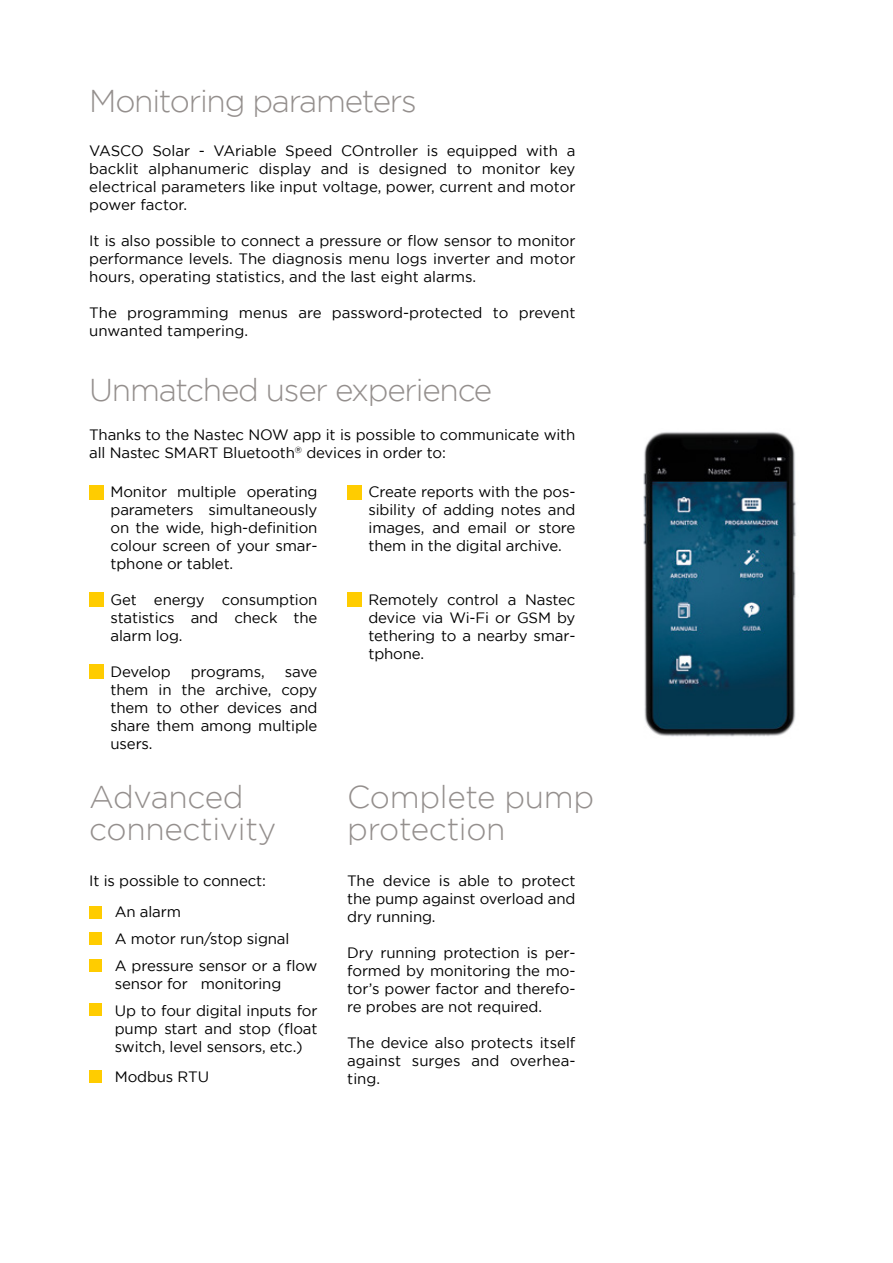
<style>
.page{position:relative;width:893px;height:1263px;background:#fff}
.page>*{position:absolute;margin:0;border:0;box-sizing:border-box;transform-origin:0 0}
.t1{font:300 31.5px "Gotham";letter-spacing:-.04em;color:#948f8d}
.t2{font:300 31.5px/31.5px "Gotham";letter-spacing:-.01em;color:#948f8d}
.t3{font:15px/18px "Gotham";letter-spacing:-.01em;color:#000;text-align:justify}
</style>
<div class="page">
<div style="left:89px;top:906px;width:13px;height:12px;background:#fc0"></div>
<div style="left:89px;top:932px;width:13px;height:13px;background:#fc0"></div>
<div style="left:89px;top:959px;width:13px;height:13px;background:#fc0"></div>
<div style="left:89px;top:1003px;width:13px;height:13px;background:#fc0"></div>
<div style="left:89px;top:1070px;width:13px;height:13px;background:#fc0"></div>
<div style="left:347px;top:486px;width:14px;height:14px;background:#fc0"></div>
<div style="left:348px;top:593px;width:14px;height:14px;background:#fc0"></div>
<div style="left:89px;top:486px;width:14px;height:14px;background:#fc0"></div>
<div style="left:89px;top:665px;width:14px;height:14px;background:#fc0"></div>
<div style="left:90px;top:593px;width:14px;height:14px;background:#fc0"></div>
<img style="left:643px;top:432px;width:153px;height:305px">
<h1 class="t1" style="left:89px;top:84px;width:329px">Monitoring parameters</h1>
<p class="t3" style="left:89px;top:141px;width:488px">VASCO Solar - VAriable Speed COntroller is equipped with a backlit alphanumeric display and is designed to monitor key electrical parameters like input voltage, power, current and motor power factor.</p>
<p class="t3" style="left:89px;top:231px;width:488px">It is also possible to connect a pressure or flow sensor to monitor performance levels. The diagnosis menu logs inverter and motor hours, operating statistics, and the last eight alarms.</p>
<p class="t3" style="left:89px;top:303px;width:488px">The programming menus are password-protected to prevent unwanted tampering.</p>
<h1 class="t1" style="left:89px;top:373px;width:405px">Unmatched user experience</h1>
<p class="t3" style="left:89px;top:426px;width:488px">Thanks to the Nastec NOW app it is possible to communicate with all Nastec SMART Bluetooth<sup>®</sup> devices in order to:</p>
<p class="t3" style="left:111px;top:483px;width:208px">Monitor multiple operating parameters simultaneously on the wide, high-definition colour screen of your smar&shy;tphone or tablet.</p>
<p class="t3" style="left:111px;top:591px;width:208px">Get energy consumption statistics and check the alarm log.</p>
<p class="t3" style="left:111px;top:663px;width:62px">Develop</p>
<p class="t3" style="left:191px;top:663px;width:75px">programs,</p>
<p class="t3" style="left:111px;top:663px;width:208px;text-indent:174px">save them in the archive, copy them to other devices and share them among multiple users.</p>
<h1 class="t2" style="left:89px;top:781px;width:188px">Advanced connectivity</h1>
<p class="t3" style="left:115px;top:864px;width:153px;line-height:31.5px;text-indent:-26px">It is possible to connect:<br>An alarm</p>
<p class="t3" style="left:115px;top:925px;width:204px;line-height:27px">A motor run/stop signal<br>A pressure sensor or a flow</p>
<p class="t3" style="left:115px;top:970px;width:204px;line-height:27px">sensor for monitoring<br>Up to four digital inputs for</p>
<p class="t3" style="left:115px;top:1019px;width:204px">pump start and stop (float switch, level sensors, etc.)</p>
<p class="t3" style="left:115px;top:1067px;width:96px">Modbus RTU</p>
<p class="t3" style="left:369px;top:483px;width:208px">Create reports with the pos&shy;sibility of adding notes and images, and email or store them in the digital archive.</p>
<p class="t3" style="left:369px;top:591px;width:208px">Remotely control a Nastec device via Wi-Fi or GSM by tethering to a nearby smar&shy;tphone.</p>
<h1 class="t2" style="left:347px;top:781px;width:249px">Complete pump protection</h1>
<p class="t3" style="left:347px;top:871px;width:230px">The device is able to protect the pump against overload and dry running.</p>
<p class="t3" style="left:347px;top:943px;width:230px">Dry running protection is per&shy;formed by monitoring the mo&shy;tor’s power factor and therefo&shy;re probes are not required.</p>
<p class="t3" style="left:347px;top:1033px;width:230px">The device also protects itself against surges and overhea&shy;ting.</p>
</div>
